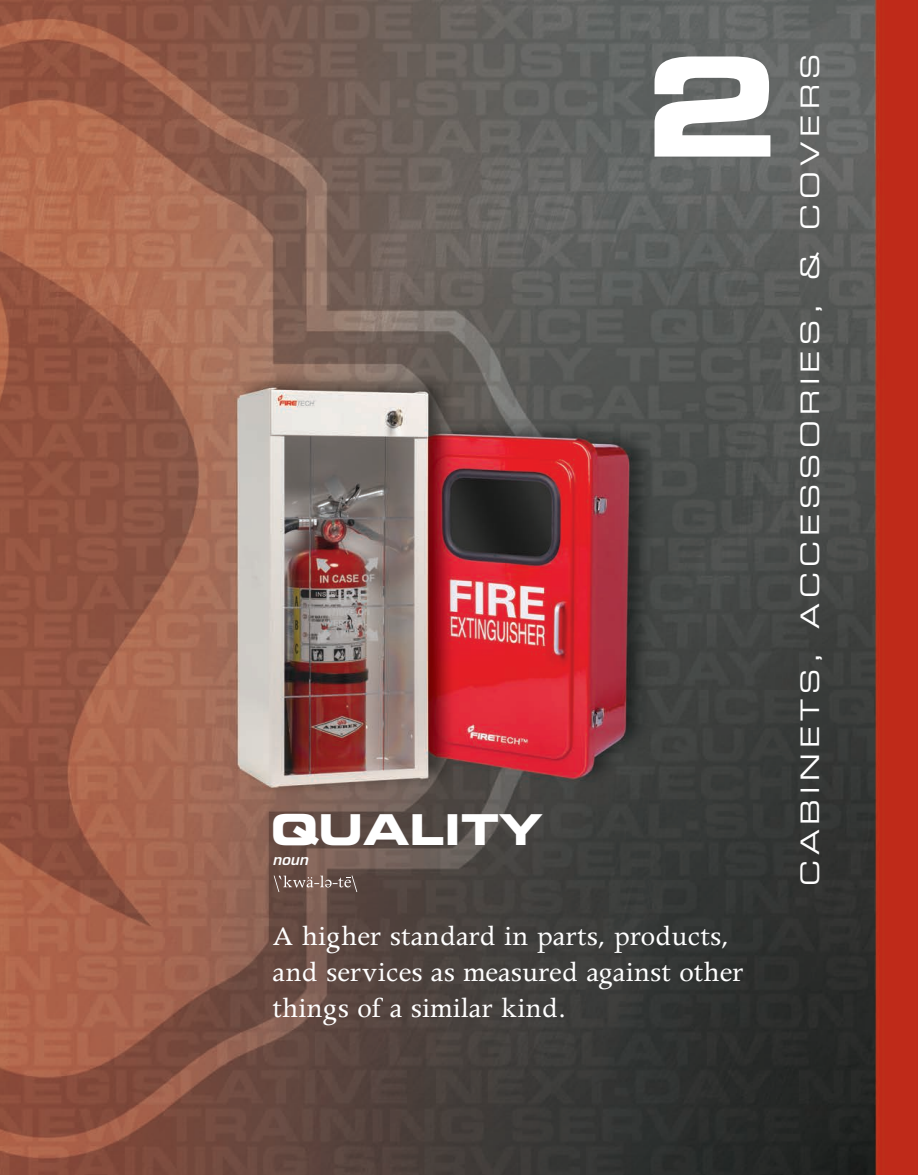
<style>
.page{position:relative;width:918px;height:1175px;background:#fff}
.page>*{position:absolute;margin:0;border:0;box-sizing:border-box;transform-origin:0 0}
.t1{font:136.65px "Eurostile LT Std Bold Ex 2";color:#fff}
.t2{font:42.6px "Eurostile LT Std Bold Ex 2";color:#fff}
.Body_style{font:30px/36px "Apollo";color:#fff}
.t3{font:25.5px "Eurostile LT Std Ex 2";letter-spacing:.2em;color:#fff}
.t4{font:italic 600 15px "Eurostile LT Std";color:#fff}
</style>
<div class="page">
<img style="left:0;top:0;width:918px;height:1174px">
<svg style="left:274px;top:875px;width:83px;height:17px"></svg>
<p class="t1" style="left:645px;top:11px;width:137px">2</p>
<p class="t2" style="left:271px;top:800px;width:274px">QUALITY</p>
<p class="t4" style="left:273px;top:850px;width:37px">noun</p>
<p class="Body_style" style="left:273px;top:919px;width:473px">A higher standard in parts, products, and services as measured against other things of a similar kind.</p>
<p class="t3" style="left:793px;top:886px;width:833px;rotate:-90deg">CABINETS, ACCESSORIES, &amp; COVERS</p>
</div>
